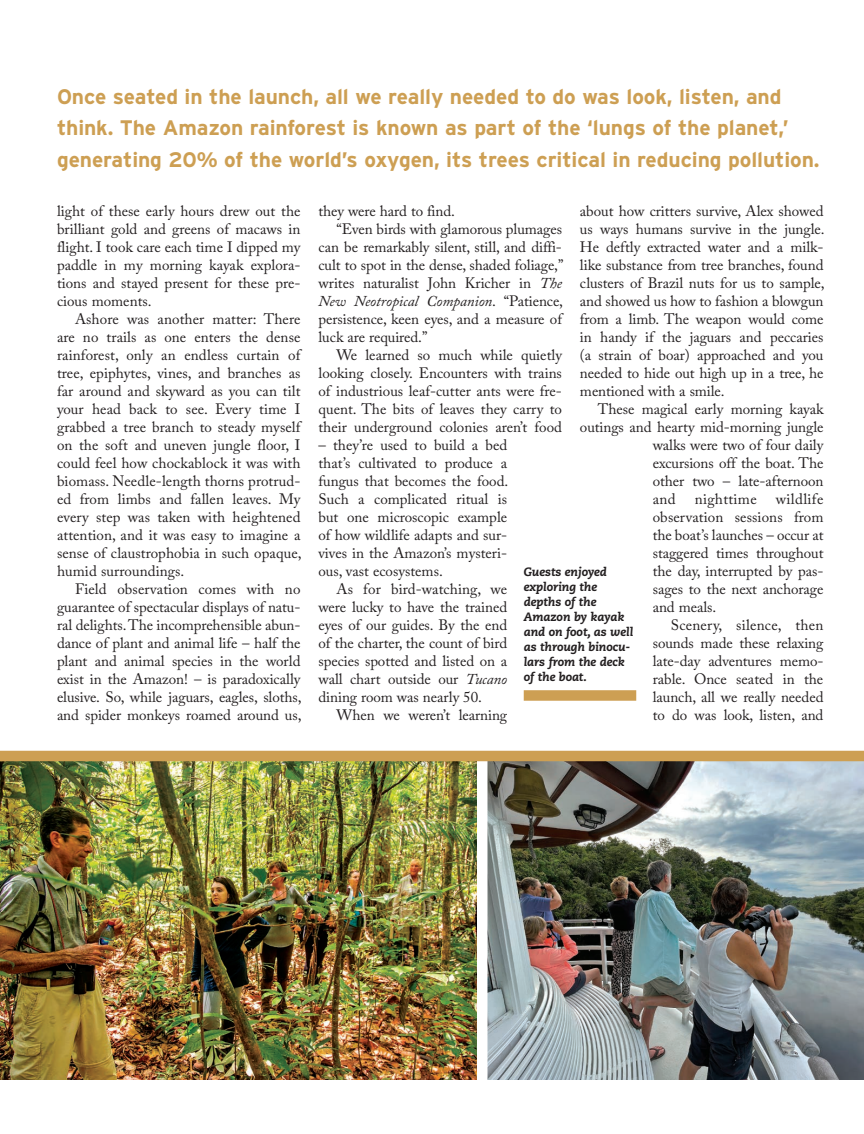
<style>
.page{position:relative;width:864px;height:1134px;background:#fff}
.page>*{position:absolute;margin:0;border:0;box-sizing:border-box;transform-origin:0 0}
.t1{font:700 21px/31.5px "Interstate";letter-spacing:-.005em;color:#cd9f53}
.t2{font:15px/18px "Adobe Caslon Pro";letter-spacing:-.005em;color:#231f20;text-align:justify}
.t3{font:italic 15px "Adobe Caslon Pro";letter-spacing:-.005em;color:#231f20}
.t4{font:15px "Adobe Caslon Pro";letter-spacing:.02em;color:#231f20}
.t5{font:italic 800 12px/15px "Caecilia LT Std";letter-spacing:-.005em;color:#231f20}
.s1{font-style:italic}
.s2{font-style:normal}
</style>
<div class="page">
<img style="left:0;top:761px;width:477px;height:319px">
<img style="left:488px;top:761px;width:376px;height:319px">
<div style="left:524px;top:690px;width:112px;height:11px;background:#cd9f53"></div>
<div style="left:0;top:751px;width:864px;height:10px;background:#cd9f53"></div>
<h1 class="t1" style="left:57px;top:80px;width:764px">Once seated in the launch, all we really needed to do was look, listen, and think. The Amazon rainforest is known as part of the ‘lungs of the planet,’ generating 20% of the world’s oxygen, its trees critical in reducing pollution.</h1>
<p class="t2" style="left:57px;top:202px;width:245px">light of these early hours drew out the brilliant gold and greens of macaws in flight. I took care each time I dipped my paddle in my morning kayak explora&shy;tions and stayed present for these pre&shy;cious moments.</p>
<p class="t2" style="left:57px;top:310px;width:246px;text-indent:18px">Ashore was another matter: There are no trails as one enters the dense rainforest, only an endless curtain of tree, epiphytes, vines, and branches as far around and skyward as you can tilt your head back to see. Every time I grabbed a tree branch to steady myself on the soft and uneven jungle floor, I could feel how chockablock it was with biomass. Needle-length thorns protrud&shy;ed from limbs and fallen leaves. My every step was taken with heightened attention, and it was easy to imagine a sense of claustrophobia in such opaque, humid surroundings.</p>
<p class="t2" style="left:57px;top:580px;width:246px;text-indent:18px">Field observation comes with no guarantee of spectacular displays of natu&shy;ral delights. The incomprehensible abun&shy;dance of plant and animal life – half the plant and animal species in the world exist in the Amazon! – is paradoxically elusive. So, while jaguars, eagles, sloths, and spider monkeys roamed around us,</p>
<p class="t2" style="left:580px;top:202px;width:246px">about how critters survive, Alex showed us ways humans survive in the jungle.<br>He deftly extracted water and a milk&shy;like substance from tree branches, found clusters of Brazil nuts for us to sample, and showed us how to fashion a blowgun from a limb. The weapon would come in handy if the jaguars and peccaries (a strain of boar) approached and you needed to hide out high up in a tree, he mentioned with a smile.</p>
<p class="t2" style="left:598px;top:400px;width:227px">These magical early morning kayak</p>
<p class="t2" style="left:580px;top:418px;width:245px">outings and hearty mid-morning jungle</p>
<p class="t2" style="left:653px;top:436px;width:172px">walks were two of four daily</p>
<p class="t2" style="left:653px;top:454px;width:172px">excursions off the boat. The</p>
<p class="t2" style="left:653px;top:472px;width:172px">other two – late-afternoon</p>
<p class="t2" style="left:653px;top:490px;width:24px">and</p>
<p class="t4" style="left:695px;top:490px;width:64px">nighttime</p>
<p class="t2" style="left:318px;top:202px;width:138px">they were hard to find.</p>
<p class="t2" style="left:336px;top:220px;width:227px">“Even birds with glamorous plumages</p>
<p class="t2" style="left:318px;top:238px;width:245px">can be remarkably silent, still, and diffi-</p>
<p class="t2" style="left:318px;top:256px;width:247px">cult to spot in the dense, shaded foliage,”</p>
<p class="t2" style="left:318px;top:274px;width:245px">writes naturalist John Kricher in <span class="s1">The</span></p>
<p class="t3" style="left:318px;top:292px;width:246px">New Neotropical Companion<span class="s2">. “Patience,</span></p>
<p class="t2" style="left:318px;top:310px;width:245px">persistence, keen eyes, and a measure of</p>
<p class="t2" style="left:318px;top:328px;width:111px">luck are required.”</p>
<p class="t2" style="left:336px;top:346px;width:227px">We learned so much while quietly</p>
<p class="t2" style="left:318px;top:364px;width:245px">looking closely. Encounters with trains</p>
<p class="t2" style="left:318px;top:382px;width:245px">of industrious leaf-cutter ants were fre-</p>
<p class="t2" style="left:318px;top:400px;width:245px">quent. The bits of leaves they carry to</p>
<p class="t2" style="left:318px;top:418px;width:245px">their underground colonies aren’t food</p>
<p class="t2" style="left:318px;top:436px;width:191px">– they’re used to build a bed that’s cultivated to produce a fungus that becomes the food.<br>Such a complicated ritual is but one microscopic example of how wildlife adapts and sur&shy;vives in the Amazon’s mysteri&shy;ous, vast ecosystems.</p>
<p class="t2" style="left:318px;top:580px;width:190px;text-indent:18px">As for bird-watching, we were lucky to have the trained eyes of our guides. By the end of the charter, the count of bird species spotted and listed on a wall chart outside our <span class="s1">Tucano </span>dining room was nearly 50.</p>
<p class="t2" style="left:336px;top:706px;width:172px">When we weren’t learning</p>
<p class="t2" style="left:653px;top:490px;width:172px;text-indent:123px">wildlife observation sessions from the boat’s launches – occur at staggered times throughout the day, interrupted by pas&shy;sages to the next anchorage and meals.</p>
<p class="t2" style="left:653px;top:616px;width:172px;text-indent:18px">Scenery, silence, then sounds made these relaxing late-day adventures memo&shy;rable. Once seated in the launch, all we really needed to do was look, listen, and</p>
<p class="t5" style="left:524px;top:565px;width:111px">Guests enjoyed exploring the depths of the<br>Amazon by kayak and on foot, as well as through binocu&shy;lars from the deck of the boat.</p>
</div>
